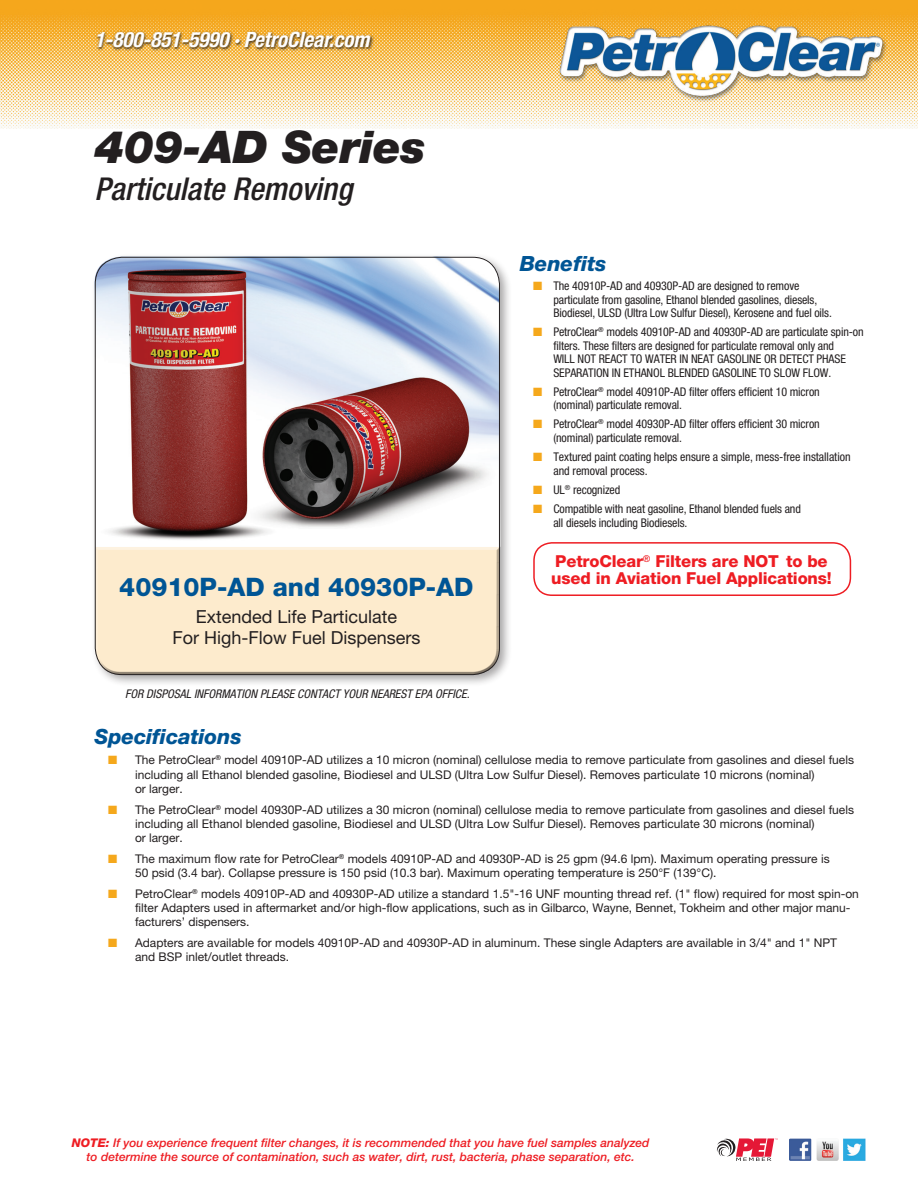
<style>
.page{position:relative;width:918px;height:1188px;background:#fff}
.page>*{position:absolute;margin:0;border:0;box-sizing:border-box;transform-origin:0 0}
.t1{font:italic 900 45px "Helvetica Neue LT Std";letter-spacing:-.01em;color:#231f20}
.t2{font:italic 500 condensed 31.5px "Helvetica Neue LT Std";color:#231f20}
.t3{font:800 25.5px "Helvetica Neue LT Std";color:#005595}
.t4{font:italic 700 condensed 21px "Helvetica Neue LT Std";color:#fff}
.t5{font:italic 800 21px "Helvetica Neue LT Std";letter-spacing:-.005em;color:#005595}
.t6{font:18px/21px "Helvetica Neue LT Std";color:#231f20;text-align:center}
.t7{font:800 16.5px/16.5px "Helvetica Neue LT Std";letter-spacing:-.01em;color:#ee1d23}
.t8{font:12px/14.4px "Helvetica Neue LT Std";color:#231f20}
.t9{font:condensed 12px/13.5px "Helvetica Neue LT Std";letter-spacing:-.01em;color:#231f20}
.t10{font:italic 500 12px/14.4px "Helvetica Neue LT Std";color:#ee1d23;text-align:center}
.t11{font:italic condensed 12px "Helvetica Neue LT Std";color:#231f20}
.s1{color:#f5a81c}
.s2{font-weight:800}
</style>
<div class="page">
<img style="left:0;top:0;width:918px;height:129px">
<div style="left:96px;top:30px;width:279px;height:22px;background:#231f20;opacity:.75"></div>
<div style="left:96px;top:31px;width:276px;height:17px;background:#fff;opacity:.75"></div>
<div style="left:96px;top:32px;width:276px;height:17px;background:#231f20;opacity:.75"></div>
<svg style="left:716px;top:1138px;width:62px;height:23px"></svg>
<img style="left:789px;top:1138px;width:77px;height:23px">
<img style="left:552px;top:17px;width:337px;height:87px">
<div style="left:91px;top:253px;width:421px;height:434px;background:#231f20;opacity:.4"></div>
<div style="left:91px;top:545px;width:413px;height:131px;background:#231f20;opacity:.75"></div>
<div style="left:533px;top:542px;width:318px;height:54px;border:2px solid #ee1d23;border-radius:18px"></div>
<img style="left:94px;top:256px;width:406px;height:291px">
<h3 class="t4" style="left:94px;top:27px;width:277px">1-800-851-5990 · PetroClear.com</h3>
<h1 class="t1" style="left:94px;top:119px;width:333px">409-AD Series</h1>
<h2 class="t2" style="left:94px;top:170px;width:259px">Particulate Removing</h2>
<h3 class="t3" style="left:119px;top:572px;width:356px">40910P-AD and 40930P-AD</h3>
<h3 class="t6" style="left:172px;top:606px;width:249px">Extended Life Particulate<br>For High-Flow Fuel Dispensers</h3>
<p class="t11" style="left:125px;top:687px;width:346px">FOR DISPOSAL INFORMATION PLEASE CONTACT YOUR NEAREST EPA OFFICE.</p>
<h3 class="t5" style="left:520px;top:252px;width:88px">Benefits</h3>
<p class="t9" style="left:553px;top:279px;width:280px;text-indent:-20px"><span class="s1">■</span> The 40910P-AD and 40930P-AD are designed to remove particulate from gasoline, Ethanol blended gasolines, diesels,<br>Biodiesel, ULSD (Ultra Low Sulfur Diesel), Kerosene and fuel oils.</p>
<p class="t9" style="left:553px;top:325px;width:312px;text-indent:-20px"><span class="s1">■</span> PetroClear<sup>®</sup> models 40910P-AD and 40930P-AD are particulate spin-on filters. These filters are designed for particulate removal only and<br>WILL NOT REACT TO WATER IN NEAT GASOLINE OR DETECT PHASE SEPARATION IN ETHANOL BLENDED GASOLINE TO SLOW FLOW.</p>
<p class="t9" style="left:553px;top:385px;width:268px;text-indent:-20px"><span class="s1">■</span> PetroClear<sup>®</sup> model 40910P-AD filter offers efficient 10 micron (nominal) particulate removal.</p>
<p class="t9" style="left:553px;top:417px;width:268px;text-indent:-20px"><span class="s1">■</span> PetroClear<sup>®</sup> model 40930P-AD filter offers efficient 30 micron (nominal) particulate removal.</p>
<p class="t9" style="left:553px;top:449px;width:299px;line-height:14.4px;text-indent:-20px"><span class="s1">■</span> Textured paint coating helps ensure a simple, mess-free installation and removal process.</p>
<p class="t9" style="left:533px;top:483px;width:89px"><span class="s1">■</span> UL<sup>®</sup> recognized</p>
<p class="t9" style="left:553px;top:501px;width:249px;line-height:14.4px;text-indent:-20px"><span class="s1">■</span> Compatible with neat gasoline, Ethanol blended fuels and all diesels including Biodiesels.</p>
<h3 class="t7" style="left:551px;top:553px;width:282px">PetroClear<sup>®</sup> Filters are NOT to be used in Aviation Fuel Applications!</h3>
<h3 class="t5" style="left:94px;top:724px;width:149px">Specifications</h3>
<p class="t8" style="left:135px;top:753px;width:721px;text-indent:-27px"><span class="s1">■</span> The PetroClear<sup>®</sup> model 40910P-AD utilizes a 10 micron (nominal) cellulose media to remove particulate from gasolines and diesel fuels including all Ethanol blended gasoline, Biodiesel and ULSD (Ultra Low Sulfur Diesel). Removes particulate 10 microns (nominal)<br>or larger.</p>
<p class="t8" style="left:135px;top:802px;width:721px;text-indent:-27px"><span class="s1">■</span> The PetroClear<sup>®</sup> model 40930P-AD utilizes a 30 micron (nominal) cellulose media to remove particulate from gasolines and diesel fuels including all Ethanol blended gasoline, Biodiesel and ULSD (Ultra Low Sulfur Diesel). Removes particulate 30 microns (nominal)<br>or larger.</p>
<p class="t8" style="left:135px;top:851px;width:696px;text-indent:-27px"><span class="s1">■</span> The maximum flow rate for PetroClear<sup>®</sup> models 40910P-AD and 40930P-AD is 25 gpm (94.6 lpm). Maximum operating pressure is<br>50 psid (3.4 bar). Collapse pressure is 150 psid (10.3 bar). Maximum operating temperature is 250°F (139°C).</p>
<p class="t8" style="left:135px;top:886px;width:725px;text-indent:-27px"><span class="s1">■</span> PetroClear<sup>®</sup> models 40910P-AD and 40930P-AD utilize a standard 1.5"-16 UNF mounting thread ref. (1" flow) required for most spin-on filter Adapters used in aftermarket and/or high-flow applications, such as in Gilbarco, Wayne, Bennet, Tokheim and other major manu&shy;facturers’ dispensers.</p>
<p class="t8" style="left:135px;top:935px;width:704px;text-indent:-27px"><span class="s1">■</span> Adapters are available for models 40910P-AD and 40930P-AD in aluminum. These single Adapters are available in 3/4" and 1" NPT and BSP inlet/outlet threads.</p>
<p class="t10" style="left:72px;top:1135px;width:579px"><span class="s2">NOTE:</span> If you experience frequent filter changes, it is recommended that you have fuel samples analyzed to determine the source of contamination, such as water, dirt, rust, bacteria, phase separation, etc.</p>
</div>
